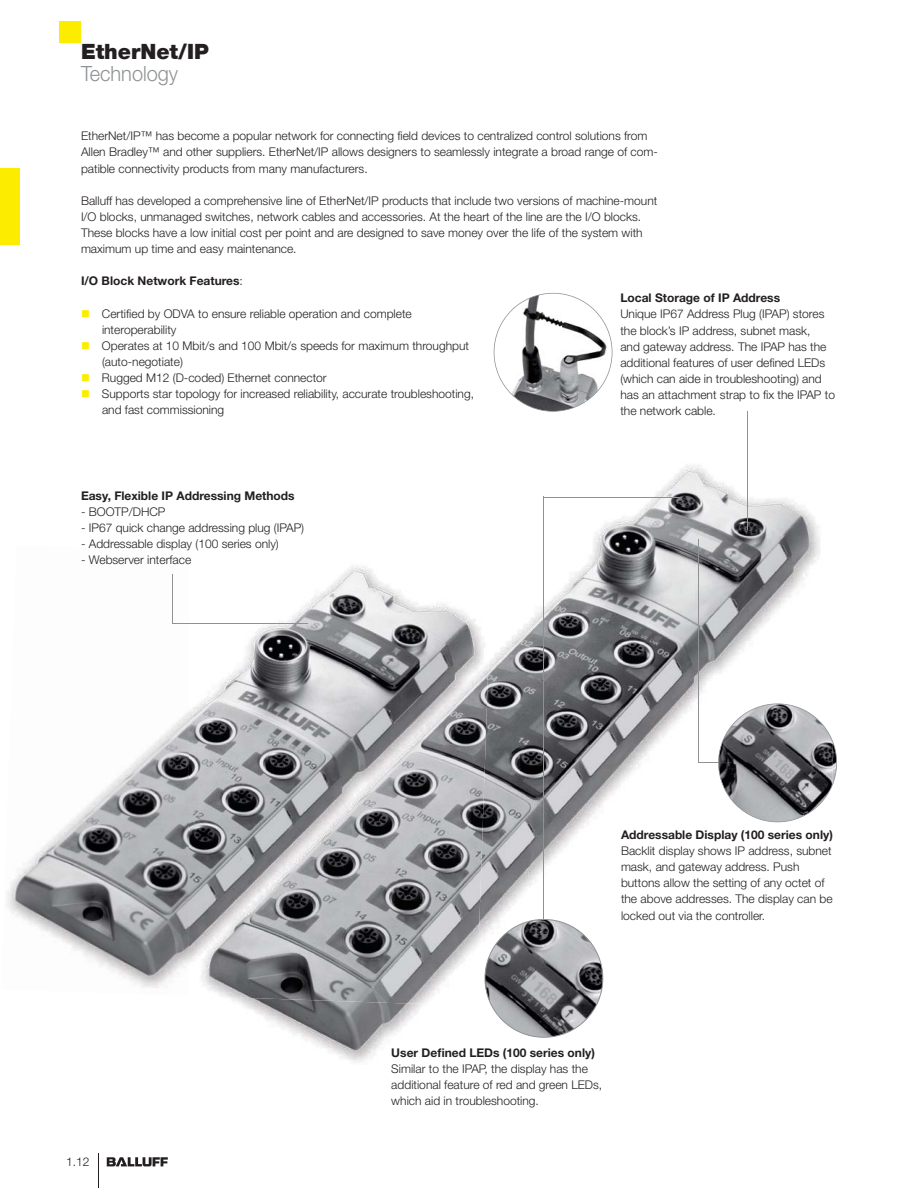
<style>
.page{position:relative;width:918px;height:1188px;background:#fff}
.page>*{position:absolute;margin:0;border:0;box-sizing:border-box;transform-origin:0 0}
.t1{font:900 21px "Helvetica Neue LT";color:#231f20}
.t2{font:300 21px "Helvetica Neue LT";color:#8f9294;scale:.95 1}
.t3{font:300 12px/16.2px "Helvetica Neue LT";color:#231f20}
.t4{font:700 12px "Helvetica Neue LT";color:#231f20}
.s1{font-weight:300}
</style>
<div class="page">
<hr style="left:98px;top:1154px;width:1px;height:34px;background:#231f20">
<svg style="left:107px;top:1157px;width:61px;height:9px"></svg>
<div style="left:60px;top:21px;width:21px;height:21px;background:#fced00"></div>
<div style="left:0;top:168px;width:20px;height:77px;background:#fced00"></div>
<img style="left:7px;top:623px;width:182px;height:365px">
<img style="left:244px;top:465px;width:576px;height:597px">
<img style="left:189px;top:551px;width:303px;height:455px">
<hr style="left:747px;top:412px;width:1px;height:118px;background:#8f9294">
<hr style="left:544px;top:497px;width:135px;height:1px;background:#8f9294">
<hr style="left:543px;top:497px;width:1px;height:423px;background:#8f9294">
<hr style="left:698px;top:762px;width:33px;height:1px;background:#8f9294">
<hr style="left:698px;top:540px;width:1px;height:223px;background:#8f9294">
<svg style="left:718px;top:703px;width:119px;height:119px"></svg>
<svg style="left:484px;top:919px;width:119px;height:119px"></svg>
<svg style="left:494px;top:293px;width:118px;height:119px"></svg>
<hr style="left:172px;top:624px;width:136px;height:1px;background:#8f9294">
<hr style="left:172px;top:574px;width:1px;height:50px;background:#8f9294">
<h1 class="t1" style="left:81px;top:39px;width:129px">EtherNet/IP</h1>
<h1 class="t2" style="left:81px;top:66px;width:104px">Technology</h1>
<p class="t3" style="left:81px;top:129px;width:578px">EtherNet/IP™ has become a popular network for connecting field devices to centralized control solutions from<br>Allen Bradley™ and other suppliers. EtherNet/IP allows designers to seamlessly integrate a broad range of com&shy;patible connectivity products from many manufacturers.</p>
<p class="t3" style="left:81px;top:194px;width:578px">Balluff has developed a comprehensive line of EtherNet/IP products that include two versions of machine-mount I/O blocks, unmanaged switches, network cables and accessories. At the heart of the line are the I/O blocks.<br>These blocks have a low initial cost per point and are designed to save money over the life of the system with maximum up time and easy maintenance.</p>
<p class="t4" style="left:81px;top:277px;width:164px">I/O Block Network Features<span class="s1">:</span></p>
<p class="t3" style="left:102px;top:306px;width:374px">Certified by ODVA to ensure reliable operation and complete interoperability<br>Operates at 10 Mbit/s and 100 Mbit/s speeds for maximum throughput (auto-negotiate)<br>Rugged M12 (D-coded) Ethernet connector<br>Supports star topology for increased reliability, accurate troubleshooting, and fast commissioning</p>
<p class="t4" style="left:620px;top:294px;width:161px">Local Storage of IP Address</p>
<p class="t3" style="left:620px;top:307px;width:216px">Unique IP67 Address Plug (IPAP) stores the block’s IP address, subnet mask,<br>and gateway address. The IPAP has the additional features of user defined LEDs (which can aide in troubleshooting) and has an attachment strap to fix the IPAP to the network cable.</p>
<p class="t4" style="left:81px;top:491px;width:215px">Easy, Flexible IP Addressing Methods</p>
<p class="t3" style="left:81px;top:504px;width:86px">- BOOTP/DHCP</p>
<p class="t3" style="left:81px;top:520px;width:225px">- IP67 quick change addressing plug (IPAP)</p>
<p class="t3" style="left:81px;top:537px;width:199px">- Addressable display (100 series only)</p>
<p class="t3" style="left:81px;top:553px;width:112px">- Webserver interface</p>
<p class="t3" style="left:66px;top:1155px;width:25px">1.12</p>
<p class="t4" style="left:621px;top:830px;width:213px">Addressable Display (100 series only)</p>
<p class="t3" style="left:621px;top:844px;width:213px">Backlit display shows IP address, subnet mask, and gateway address. Push buttons allow the setting of any octet of the above addresses. The display can be locked out via the controller.</p>
<p class="t4" style="left:391px;top:1048px;width:205px">User Defined LEDs (100 series only)</p>
<p class="t3" style="left:391px;top:1062px;width:212px">Similar to the IPAP, the display has the additional feature of red and green LEDs, which aid in troubleshooting.</p>
</div>
